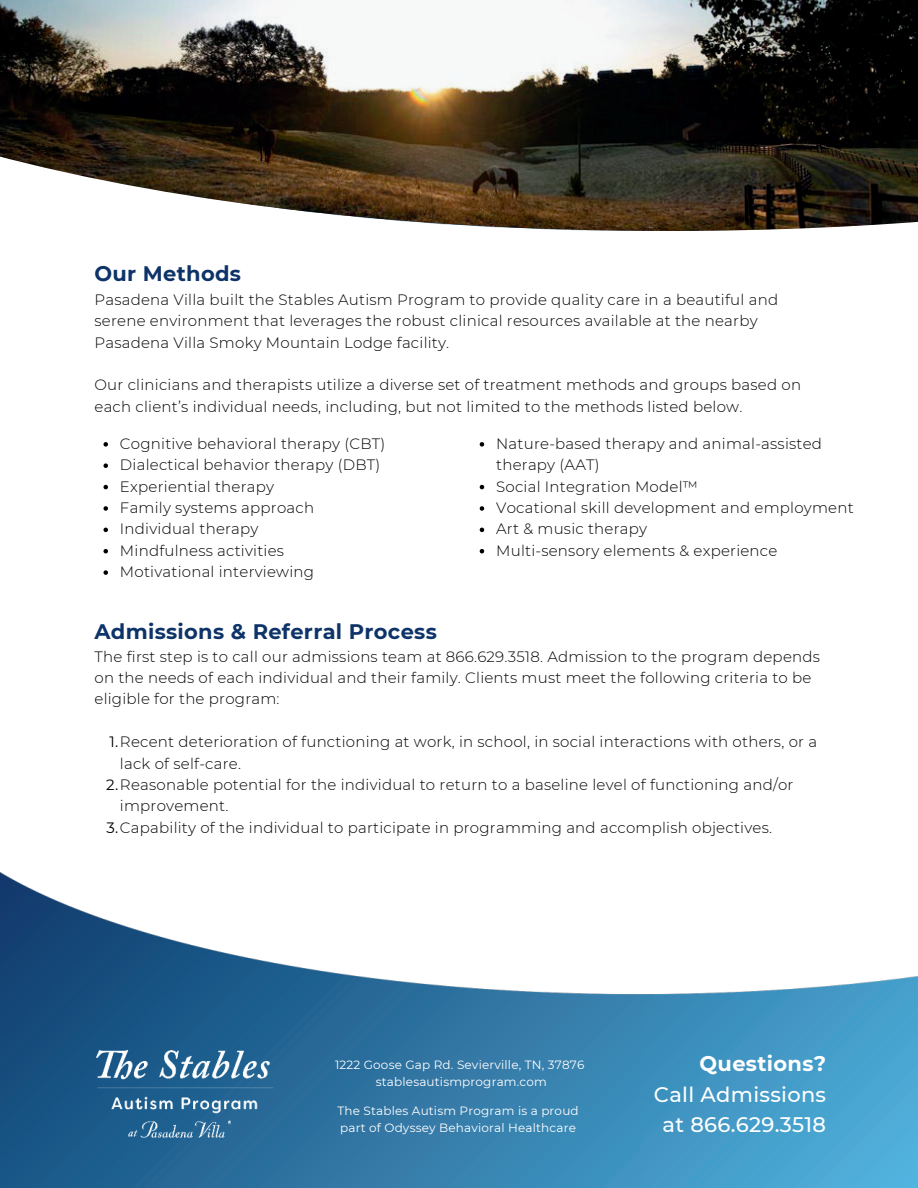
<style>
.page{position:relative;width:918px;height:1188px;background:#fff}
.page>*{position:absolute;margin:0;border:0;box-sizing:border-box;transform-origin:0 0}
.t1{font:700 21px "Montserrat";letter-spacing:.015em;color:#0e3369}
.t2{font:500 21px/30.3px "Montserrat";letter-spacing:.015em;color:#fff;text-align:center}
.t3{font:700 21px "Montserrat";letter-spacing:.015em;color:#fff}
.t4{font:300 15px/21.3px "Montserrat";letter-spacing:.015em;color:#000}
.t5{font:12px/17.5px "Montserrat";letter-spacing:.015em;color:#fff;text-align:center}
.s1{font-weight:400}
</style>
<div class="page">
<img style="left:0;top:0;width:918px;height:231px">
<img style="left:0;top:872px;width:918px;height:316px">
<svg style="left:104px;top:442px;width:4px;height:5px"></svg>
<svg style="left:104px;top:463px;width:4px;height:5px"></svg>
<svg style="left:104px;top:485px;width:4px;height:4px"></svg>
<svg style="left:104px;top:506px;width:4px;height:5px"></svg>
<svg style="left:104px;top:528px;width:4px;height:4px"></svg>
<svg style="left:104px;top:549px;width:4px;height:4px"></svg>
<svg style="left:104px;top:570px;width:4px;height:5px"></svg>
<svg style="left:480px;top:442px;width:4px;height:5px"></svg>
<svg style="left:480px;top:485px;width:4px;height:4px"></svg>
<svg style="left:480px;top:506px;width:4px;height:5px"></svg>
<svg style="left:480px;top:528px;width:4px;height:4px"></svg>
<svg style="left:480px;top:549px;width:4px;height:4px"></svg>
<img style="left:79px;top:1043px;width:207px;height:73px">
<img style="left:109px;top:1115px;width:147px;height:31px">
<h1 class="t1" style="left:94px;top:259px;width:148px">Our Methods</h1>
<p class="t4" style="left:94px;top:288px;width:685px">Pasadena Villa built the Stables Autism Program to provide quality care in a beautiful and serene environment that leverages the robust clinical resources available at the nearby<br>Pasadena Villa Smoky Mountain Lodge facility.</p>
<p class="t4" style="left:94px;top:374px;width:708px">Our clinicians and therapists utilize a diverse set of treatment methods and groups based on each client’s individual needs, including, but not limited to the methods listed below.</p>
<p class="t4" style="left:120px;top:432px;width:267px">Cognitive behavioral therapy (CBT)<br>Dialectical behavior therapy (DBT)<br>Experiential therapy<br>Family systems approach<br>Individual therapy<br>Mindfulness activities<br>Motivational interviewing</p>
<p class="t4" style="left:496px;top:432px;width:359px">Nature-based therapy and animal-assisted therapy (AAT)<br>Social Integration Model™<br>Vocational skill development and employment<br>Art &amp; music therapy<br>Multi-sensory elements &amp; experience</p>
<h1 class="t1" style="left:94px;top:617px;width:344px">Admissions &amp; Referral Process</h1>
<p class="t4" style="left:94px;top:645px;width:727px">The first step is to call our admissions team at 866.629.3518. Admission to the program depends on the needs of each individual and their family. Clients must meet the following criteria to be eligible for the program:</p>
<p class="t4" style="left:109px;top:731px;width:709px"><span class="s1">1.</span>Recent deterioration of functioning at work, in school, in social interactions with others, or a</p>
<p class="t4" style="left:120px;top:752px;width:123px">lack of self-care.</p>
<p class="t4" style="left:106px;top:773px;width:689px"><span class="s1">2.</span>Reasonable potential for the individual to return to a baseline level of functioning and/or</p>
<p class="t4" style="left:120px;top:795px;width:110px">improvement.</p>
<p class="t4" style="left:106px;top:816px;width:667px"><span class="s1">3.</span>Capability of the individual to participate in programming and accomplish objectives.</p>
<p class="t5" style="left:335px;top:1055px;width:251px">1222 Goose Gap Rd. Sevierville, TN, 37876 stablesautismprogram.com</p>
<p class="t5" style="left:337px;top:1101px;width:243px;text-align:left">The Stables Autism Program is a proud part of Odyssey Behavioral Healthcare</p>
<h1 class="t3" style="left:700px;top:1049px;width:128px">Questions?</h1>
<h1 class="t2" style="left:654px;top:1078px;width:174px">Call Admissions at 866.629.3518</h1>
</div>
